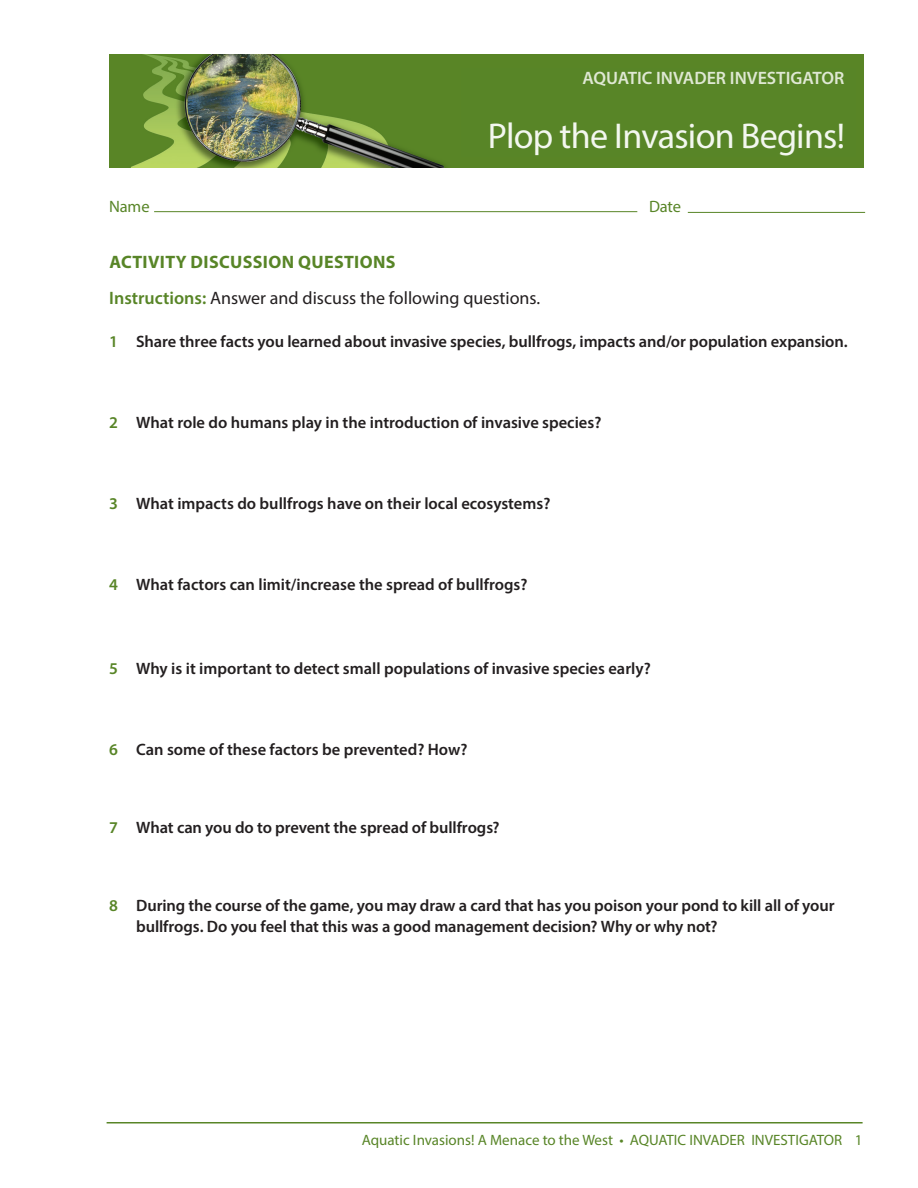
<style>
.page{position:relative;width:918px;height:1188px;background:#fff}
.page>*{position:absolute;margin:0;border:0;box-sizing:border-box;transform-origin:0 0}
.t1{font:36px "Myriad Pro";letter-spacing:-.02em;color:#f3f7ef}
.t2{font:18px "Myriad Pro";color:#231f20}
.t3{font:700 18px "Myriad Pro";letter-spacing:.02em;color:#588527}
.t4{font:600 18px "Myriad Pro";color:#dfe8d3}
.t5{font:600 16.5px/21px "Myriad Pro";letter-spacing:-.005em;color:#231f20}
.t6{font:16.5px "Myriad Pro";letter-spacing:-.01em;color:#588527}
.t7{font:15px "Myriad Pro";color:#588527}
.s1{font-weight:600;color:#588527}
.s2{color:#588527}
</style>
<div class="page">
<hr style="left:688px;top:212px;width:177px;height:1px;background:#588527">
<hr style="left:154px;top:211px;width:483px;height:1px;background:#588527">
<hr style="left:107px;top:1122px;width:756px;height:2px;background:#588527">
<img style="left:109px;top:54px;width:754px;height:113px">
<div style="left:462px;top:68px;width:394px;height:88px;background:#588527"></div>
<p class="t4" style="left:583px;top:67px;width:263px">AQUATIC INVADER INVESTIGATOR</p>
<p class="t1" style="left:488px;top:114px;width:359px">Plop the Invasion Begins!</p>
<p class="t6" style="left:109px;top:196px;width:42px">Name</p>
<p class="t6" style="left:649px;top:196px;width:33px">Date</p>
<h4 class="t3" style="left:109px;top:251px;width:288px">ACTIVITY DISCUSSION QUESTIONS</h4>
<p class="t2" style="left:109px;top:287px;width:433px"><span class="s1">Instructions:</span> Answer and discuss the following questions.</p>
<p class="t5" style="left:109px;top:331px;width:740px"><span class="s2">1</span> Share three facts you learned about invasive species, bullfrogs, impacts and/or population expansion.</p>
<p class="t5" style="left:109px;top:412px;width:494px"><span class="s2">2</span> What role do humans play in the introduction of invasive species?</p>
<p class="t5" style="left:109px;top:493px;width:443px"><span class="s2">3</span> What impacts do bullfrogs have on their local ecosystems?</p>
<p class="t5" style="left:109px;top:574px;width:420px"><span class="s2">4</span> What factors can limit/increase the spread of bullfrogs?</p>
<p class="t5" style="left:109px;top:658px;width:543px"><span class="s2">5</span> Why is it important to detect small populations of invasive species early?</p>
<p class="t5" style="left:109px;top:739px;width:360px"><span class="s2">6</span> Can some of these factors be prevented? How?</p>
<p class="t5" style="left:109px;top:817px;width:392px"><span class="s2">7</span> What can you do to prevent the spread of bullfrogs?</p>
<p class="t5" style="left:136px;top:895px;width:700px;text-indent:-27px"><span class="s2">8</span> During the course of the game, you may draw a card that has you poison your pond to kill all of your bullfrogs. Do you feel that this was a good management decision? Why or why not?</p>
<p class="t7" style="left:362px;top:1131px;width:502px">Aquatic Invasions! A Menace to the West • AQUATIC INVADER INVESTIGATOR 1</p>
</div>
